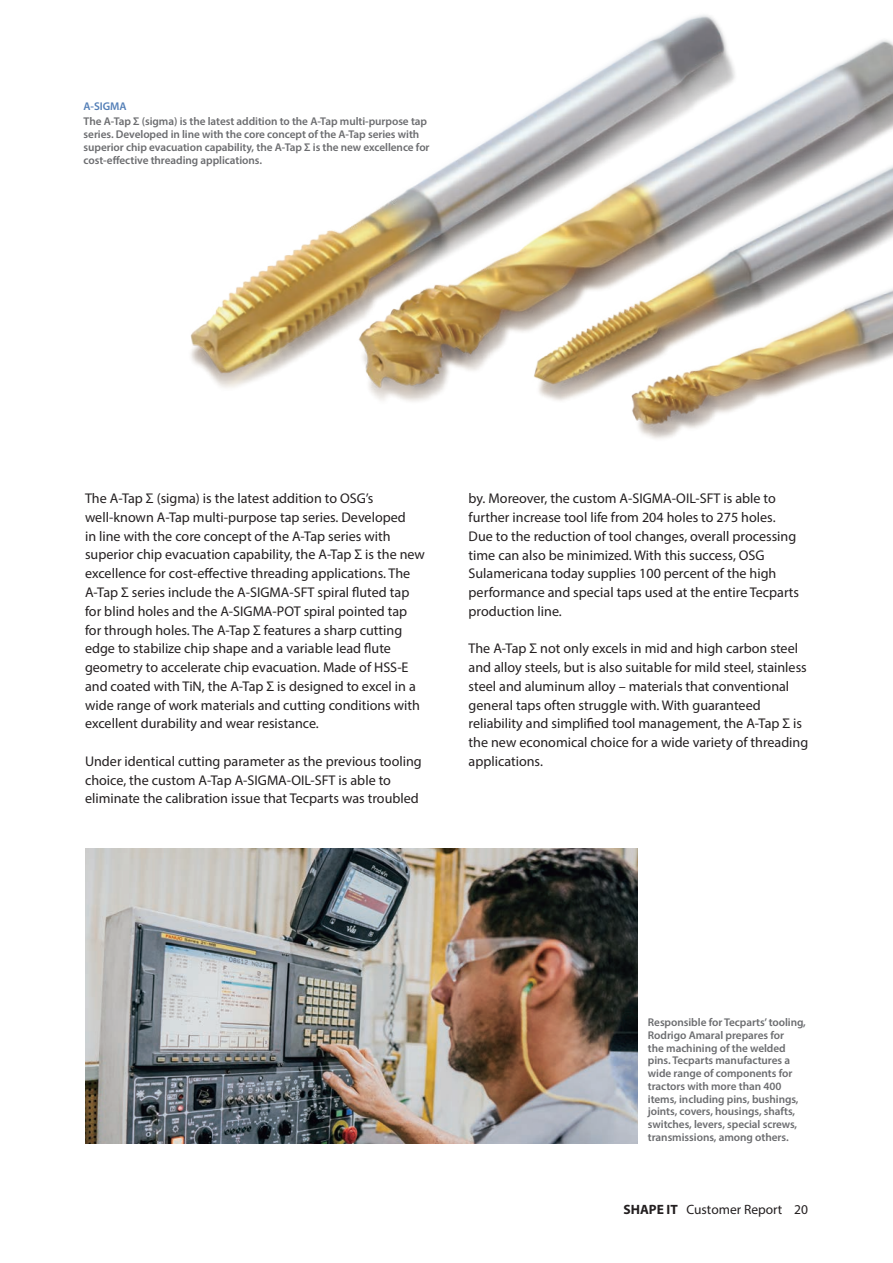
<style>
.page{position:relative;width:893px;height:1263px;background:#fff}
.page>*{position:absolute;margin:0;border:0;box-sizing:border-box;transform-origin:0 0}
.t1{font:14.1px/18.8px "Myriad Pro";color:#231f20}
.t2{font:13.5px "Myriad Pro";color:#231f20}
.t3{font:600 11.25px/12.8px "Myriad Pro";letter-spacing:-.005em;color:#6c6d70}
.t4{font:600 11.25px "Myriad Pro";letter-spacing:-.005em;color:#547fb7}
.s1{font-weight:700}
</style>
<div class="page">
<img style="left:190px;top:15px;width:703px;height:424px">
<img style="left:85px;top:849px;width:552px;height:295px">
<hr style="left:0;top:493px;width:1px;height:35px;background:#231f20">
<p class="t4" style="left:84px;top:100px;width:44px">A-SIGMA</p>
<p class="t3" style="left:84px;top:115px;width:347px">The A-Tap Σ (sigma) is the latest addition to the A-Tap multi-purpose tap series. Developed in line with the core concept of the A-Tap series with superior chip evacuation capability, the A-Tap Σ is the new excellence for cost-effective threading applications.</p>
<p class="t1" style="left:85px;top:489px;width:341px">The A-Tap Σ (sigma) is the latest addition to OSG’s well-known A-Tap multi-purpose tap series. Developed<br>in line with the core concept of the A-Tap series with superior chip evacuation capability, the A-Tap Σ is the new excellence for cost-effective threading applications. The A-Tap Σ series include the A-SIGMA-SFT spiral fluted tap for blind holes and the A-SIGMA-POT spiral pointed tap for through holes. The A-Tap Σ features a sharp cutting edge to stabilize chip shape and a variable lead flute geometry to accelerate chip evacuation. Made of HSS-E and coated with TiN, the A-Tap Σ is designed to excel in a wide range of work materials and cutting conditions with excellent durability and wear resistance.</p>
<p class="t1" style="left:85px;top:751px;width:338px">Under identical cutting parameter as the previous tooling choice, the custom A-Tap A-SIGMA-OIL-SFT is able to eliminate the calibration issue that Tecparts was troubled</p>
<p class="t1" style="left:469px;top:489px;width:332px">by. Moreover, the custom A-SIGMA-OIL-SFT is able to further increase tool life from 204 holes to 275 holes.<br>Due to the reduction of tool changes, overall processing time can also be minimized. With this success, OSG Sulamericana today supplies 100 percent of the high performance and special taps used at the entire Tecparts production line.</p>
<p class="t1" style="left:469px;top:639px;width:341px">The A-Tap Σ not only excels in mid and high carbon steel and alloy steels, but is also suitable for mild steel, stainless steel and aluminum alloy – materials that conventional general taps often struggle with. With guaranteed reliability and simplified tool management, the A-Tap Σ is the new economical choice for a wide variety of threading applications.</p>
<p class="t3" style="left:648px;top:1016px;width:160px">Responsible for Tecparts’ tooling,<br>Rodrigo Amaral prepares for<br>the machining of the welded pins. Tecparts manufactures a wide range of components for tractors with more than 400 items, including pins, bushings, joints, covers, housings, shafts, switches, levers, special screws, transmissions, among others.</p>
<p class="t2" style="left:623px;top:1201px;width:186px"><span class="s1">SHAPE IT</span> Customer Report 20</p>
</div>
